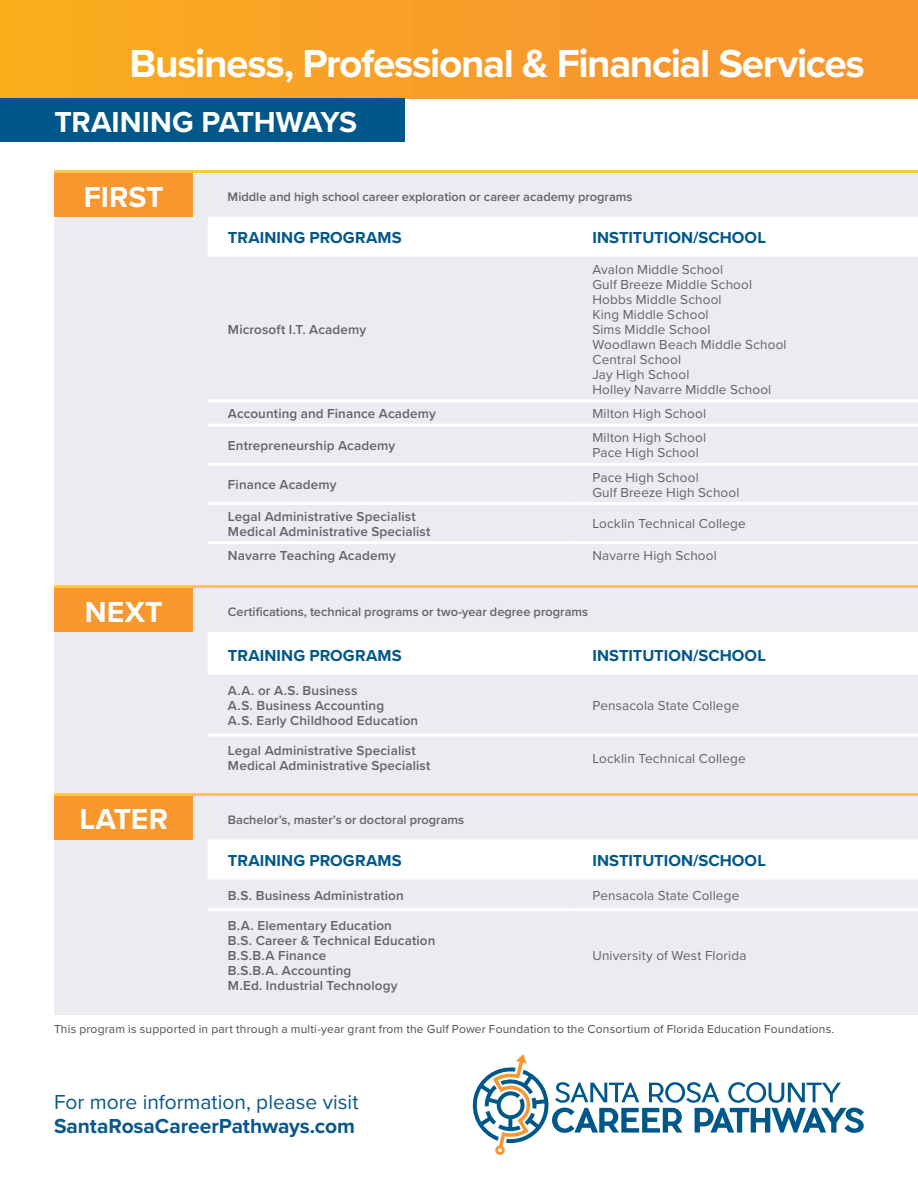
<style>
.page{position:relative;width:918px;height:1188px;background:#fff}
.page>*{position:absolute;margin:0;border:0;box-sizing:border-box;transform-origin:0 0}
.t1{font:700 40.5px "Proxima Nova";letter-spacing:-.035em;color:#fff}
.t2{font:700 30px "Proxima Nova";color:#fff}
.t3{font:21px "Proxima Nova";color:#09578b}
.t4{font:700 21px "Proxima Nova";letter-spacing:-.005em;color:#09578b}
.t5{font:700 16.5px "Proxima Nova";letter-spacing:.005em;color:#005789}
.t6{font:600 13.5px/15px "Proxima Nova";letter-spacing:.01em;color:#636366}
.t7{font:13.5px/15px "Proxima Nova";letter-spacing:.01em;color:#636366}
.t8{font:600 12.75px "Proxima Nova";color:#636366}
.t9{font:12px "Proxima Nova";letter-spacing:.015em;color:#4b4c4d}
</style>
<div class="page">
<div style="left:54px;top:173px;width:864px;height:841px;background:#eaecef"></div>
<div style="left:0;top:0;width:918px;height:99px;background:linear-gradient(to right,#faac1d,#f69233)"></div>
<div style="left:0;top:99px;width:405px;height:43px;background:#005789"></div>
<svg style="left:472px;top:1054px;width:392px;height:101px"></svg>
<div style="left:208px;top:217px;width:710px;height:40px;background:#fff"></div>
<hr style="left:208px;top:399px;width:364px;height:3px;background:#fff">
<hr style="left:572px;top:399px;width:346px;height:3px;background:#fff">
<hr style="left:208px;top:424px;width:364px;height:3px;background:#fff">
<hr style="left:572px;top:424px;width:346px;height:3px;background:#fff">
<hr style="left:208px;top:463px;width:364px;height:3px;background:#fff">
<hr style="left:572px;top:463px;width:346px;height:3px;background:#fff">
<hr style="left:208px;top:502px;width:364px;height:3px;background:#fff">
<hr style="left:572px;top:502px;width:346px;height:3px;background:#fff">
<hr style="left:208px;top:541px;width:364px;height:3px;background:#fff">
<hr style="left:572px;top:541px;width:346px;height:3px;background:#fff">
<div style="left:54px;top:173px;width:139px;height:44px;background:#f7972e"></div>
<hr style="left:54px;top:170px;width:864px;height:3px;background:#fdc846">
<div style="left:208px;top:632px;width:710px;height:43px;background:#fff"></div>
<hr style="left:208px;top:733px;width:364px;height:3px;background:#fff">
<hr style="left:572px;top:733px;width:346px;height:3px;background:#fff">
<div style="left:54px;top:588px;width:139px;height:44px;background:#f7972e"></div>
<hr style="left:54px;top:585px;width:864px;height:3px;background:#fdc846">
<div style="left:208px;top:840px;width:710px;height:40px;background:#fff"></div>
<hr style="left:208px;top:908px;width:364px;height:3px;background:#fff">
<hr style="left:572px;top:908px;width:346px;height:3px;background:#fff">
<div style="left:54px;top:796px;width:139px;height:44px;background:#f7972e"></div>
<hr style="left:54px;top:793px;width:864px;height:3px;background:#fdc846">
<h1 class="t1" style="left:129px;top:33px;width:737px">Business, Professional &amp; Financial Services</h1>
<h2 class="t2" style="left:54px;top:99px;width:304px">TRAINING PATHWAYS</h2>
<h2 class="t2" style="left:84px;top:174px;width:82px">FIRST</h2>
<p class="t8" style="left:228px;top:187px;width:407px">Middle and high school career exploration or career academy programs</p>
<p class="t5" style="left:228px;top:225px;width:175px">TRAINING PROGRAMS</p>
<p class="t5" style="left:592px;top:225px;width:175px">INSTITUTION/SCHOOL</p>
<p class="t6" style="left:228px;top:322px;width:140px">Microsoft I.T. Academy</p>
<p class="t7" style="left:592px;top:262px;width:196px">Avalon Middle School<br>Gulf Breeze Middle School<br>Hobbs Middle School<br>King Middle School<br>Sims Middle School<br>Woodlawn Beach Middle School<br>Central School<br>Jay High School<br>Holley Navarre Middle School</p>
<p class="t6" style="left:228px;top:406px;width:210px">Accounting and Finance Academy</p>
<p class="t7" style="left:592px;top:406px;width:115px">Milton High School</p>
<p class="t6" style="left:228px;top:438px;width:169px">Entrepreneurship Academy</p>
<p class="t7" style="left:592px;top:430px;width:115px">Milton High School<br>Pace High School</p>
<p class="t6" style="left:228px;top:477px;width:110px">Finance Academy</p>
<p class="t7" style="left:592px;top:469px;width:149px">Pace High School<br>Gulf Breeze High School</p>
<p class="t6" style="left:228px;top:508px;width:204px">Legal Administrative Specialist<br>Medical Administrative Specialist</p>
<p class="t7" style="left:592px;top:516px;width:155px">Locklin Technical College</p>
<p class="t6" style="left:228px;top:548px;width:170px">Navarre Teaching Academy</p>
<p class="t7" style="left:592px;top:547px;width:126px">Navarre High School</p>
<h2 class="t2" style="left:85px;top:589px;width:79px">NEXT</h2>
<p class="t8" style="left:228px;top:602px;width:362px">Certifications, technical programs or two-year degree programs</p>
<p class="t5" style="left:228px;top:644px;width:175px">TRAINING PROGRAMS</p>
<p class="t5" style="left:592px;top:644px;width:175px">INSTITUTION/SCHOOL</p>
<p class="t6" style="left:228px;top:683px;width:192px">A.A. or A.S. Business<br>A.S. Business Accounting<br>A.S. Early Childhood Education</p>
<p class="t7" style="left:592px;top:698px;width:148px">Pensacola State College</p>
<p class="t6" style="left:228px;top:743px;width:204px">Legal Administrative Specialist<br>Medical Administrative Specialist</p>
<p class="t7" style="left:592px;top:750px;width:155px">Locklin Technical College</p>
<h2 class="t2" style="left:79px;top:797px;width:90px">LATER</h2>
<p class="t8" style="left:228px;top:810px;width:238px">Bachelor’s, master’s or doctoral programs</p>
<p class="t5" style="left:228px;top:848px;width:175px">TRAINING PROGRAMS</p>
<p class="t5" style="left:592px;top:848px;width:175px">INSTITUTION/SCHOOL</p>
<p class="t6" style="left:228px;top:888px;width:177px">B.S. Business Administration</p>
<p class="t7" style="left:592px;top:887px;width:148px">Pensacola State College</p>
<p class="t6" style="left:228px;top:918px;width:209px">B.A. Elementary Education<br>B.S. Career &amp; Technical Education<br>B.S.B.A Finance<br>B.S.B.A. Accounting<br>M.Ed. Industrial Technology</p>
<p class="t7" style="left:592px;top:947px;width:156px">University of West Florida</p>
<p class="t9" style="left:54px;top:1020px;width:782px">This program is supported in part through a multi-year grant from the Gulf Power Foundation to the Consortium of Florida Education Foundations.</p>
<h3 class="t3" style="left:54px;top:1087px;width:306px">For more information, please visit</h3>
<h3 class="t4" style="left:54px;top:1111px;width:302px">SantaRosaCareerPathways.com</h3>
</div>
